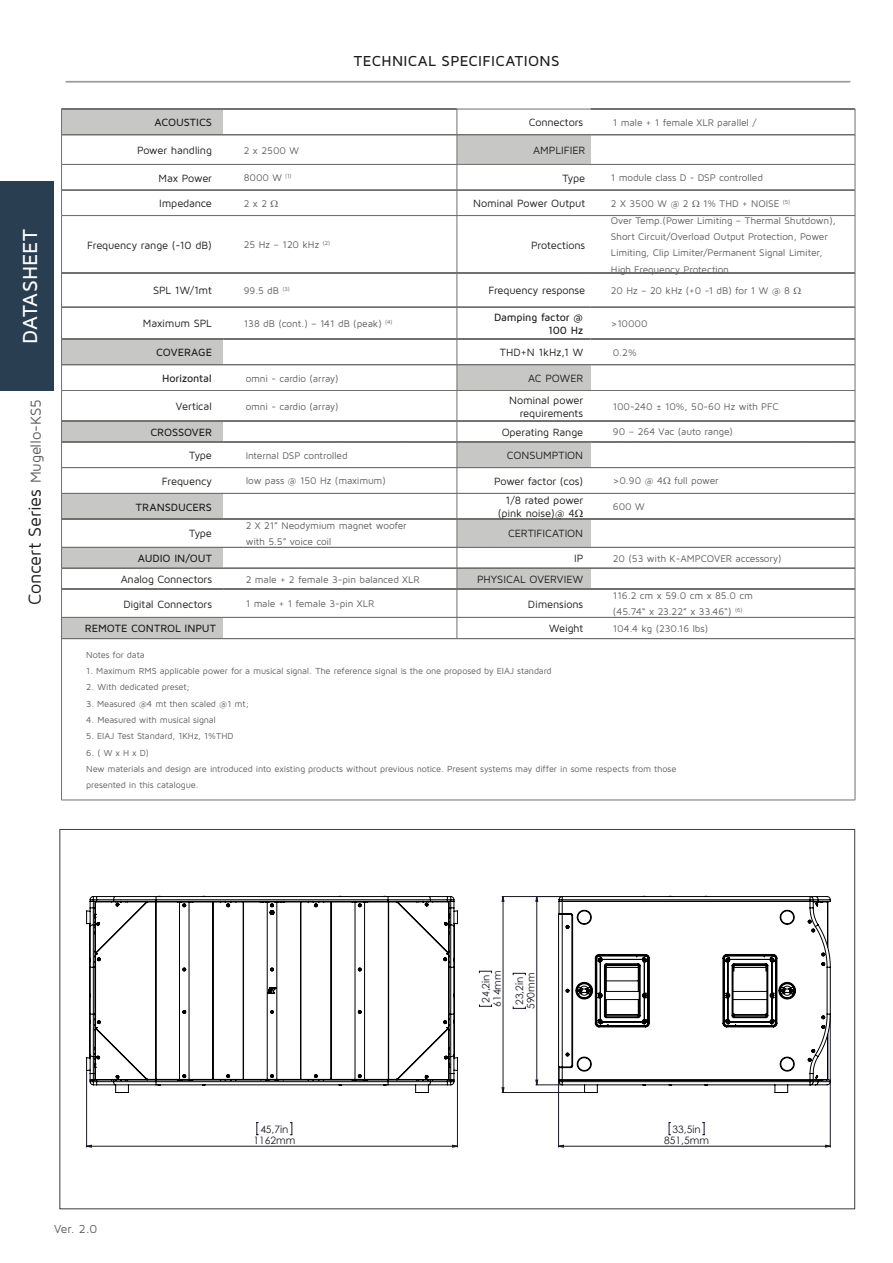
<style>
.page{position:relative;width:893px;height:1263px;background:#fff}
.page>*{position:absolute;margin:0;border:0;box-sizing:border-box;transform-origin:0 0}
.t1{font:500 21px "Maven Pro";letter-spacing:.005em;color:#fff}
.t2{font:18px "Maven Pro";letter-spacing:-.015em;color:#1d1d1b}
.t3{font:500 15px "Maven Pro";letter-spacing:.025em;color:#1d1d1b}
.t4{font:12px "Maven Pro";color:#5f5f5e}
.t5{font:10.95px/12.9px "Maven Pro";letter-spacing:-.015em;color:#1d1d1b;text-align:right}
.t6{font:500 10.95px/12.9px "Maven Pro";letter-spacing:-.005em;color:#1d1d1b;text-align:right}
.t7{font:10.2px/11.4px "Century Gothic";color:#191924;text-align:center}
.t8{font:10.05px/16.4px "Maven Pro";letter-spacing:-.015em;color:#5f5f5e}
.t9{font:9px/16.4px "Maven Pro";letter-spacing:-.015em;color:#5f5f5e}
.s1{font-size:15px;color:#5f5f5e}
</style>
<div class="page">
<div style="left:0;top:181px;width:54px;height:210px;background:#2a3e52"></div>
<svg style="left:257px;top:1122px;width:1px;height:13px"></svg>
<svg style="left:290px;top:1122px;width:3px;height:13px"></svg>
<hr style="left:86px;top:1071px;width:1px;height:76px;background:#191924">
<hr style="left:457px;top:1071px;width:1px;height:76px;background:#191924">
<svg style="left:669px;top:1122px;width:2px;height:13px"></svg>
<svg style="left:703px;top:1122px;width:2px;height:13px"></svg>
<hr style="left:558px;top:1068px;width:1px;height:79px;background:#191924">
<hr style="left:830px;top:1015px;width:1px;height:132px;background:#191924">
<svg style="left:479px;top:1005px;width:13px;height:2px"></svg>
<svg style="left:479px;top:971px;width:13px;height:2px"></svg>
<svg style="left:87px;top:1145px;width:743px;height:2px"></svg>
<svg style="left:502px;top:896px;width:56px;height:197px"></svg>
<svg style="left:86px;top:896px;width:372px;height:197px"></svg>
<svg style="left:558px;top:896px;width:272px;height:197px"></svg>
<svg style="left:65px;top:81px;width:786px;height:2px;background:#aeaeae"></svg>
<hr style="left:61px;top:216px;width:1px;height:57px;background:#70706f">
<hr style="left:61px;top:273px;width:1px;height:34px;background:#70706f">
<hr style="left:61px;top:307px;width:1px;height:32px;background:#70706f">
<hr style="left:61px;top:390px;width:1px;height:31px;background:#70706f">
<hr style="left:61px;top:639px;width:1px;height:161px;background:#70706f">
<hr style="left:61px;top:800px;width:162px;height:1px;background:#70706f">
<hr style="left:223px;top:800px;width:234px;height:1px;background:#70706f">
<hr style="left:457px;top:800px;width:133px;height:1px;background:#70706f">
<hr style="left:590px;top:800px;width:265px;height:1px;background:#70706f">
<hr style="left:855px;top:216px;width:1px;height:57px;background:#70706f">
<hr style="left:457px;top:273px;width:1px;height:34px;background:#70706f">
<hr style="left:855px;top:273px;width:1px;height:34px;background:#70706f">
<hr style="left:855px;top:307px;width:1px;height:32px;background:#70706f">
<hr style="left:855px;top:391px;width:1px;height:30px;background:#70706f">
<hr style="left:855px;top:639px;width:1px;height:161px;background:#70706f">
<hr style="left:457px;top:307px;width:1px;height:32px;background:#70706f">
<svg style="left:62px;top:307px;width:793px;height:1px"></svg>
<hr style="left:457px;top:216px;width:1px;height:57px;background:#70706f">
<svg style="left:62px;top:273px;width:793px;height:1px"></svg>
<hr style="left:457px;top:391px;width:1px;height:30px;background:#70706f">
<svg style="left:61px;top:339px;width:795px;height:52px"></svg>
<svg style="left:61px;top:109px;width:795px;height:107px"></svg>
<svg style="left:61px;top:421px;width:795px;height:218px"></svg>
<h1 class="t1" style="left:17px;top:344px;width:117px;rotate:-90deg">DATASHEET</h1>
<h2 class="t2" style="left:24px;top:605px;width:208px;rotate:-90deg">Concert Series <span class="s1">Mugello-KS5</span></h2>
<h3 class="t3" style="left:354px;top:52px;width:207px">TECHNICAL SPECIFICATIONS</h3>
<p class="t6" style="left:154px;top:116px;width:59px">ACOUSTICS</p>
<p class="t5" style="left:529px;top:116px;width:56px">Connectors</p>
<p class="t8" style="left:613px;top:114px;width:145px">1 male + 1 female XLR parallel /</p>
<p class="t5" style="left:137px;top:143px;width:76px">Power handling</p>
<p class="t8" style="left:244px;top:142px;width:57px">2 x 2500 W</p>
<p class="t5" style="left:533px;top:143px;width:53px">AMPLIFIER</p>
<p class="t5" style="left:158px;top:171px;width:55px">Max Power</p>
<p class="t8" style="left:244px;top:169px;width:49px">8000 W <sup>(1)</sup></p>
<p class="t5" style="left:562px;top:171px;width:24px">Type</p>
<p class="t8" style="left:611px;top:169px;width:153px">1 module class D - DSP controlled</p>
<p class="t5" style="left:159px;top:197px;width:54px">Impedance</p>
<p class="t8" style="left:244px;top:195px;width:25px">2 x 2</p>
<p class="t5" style="left:473px;top:197px;width:114px">Nominal Power Output</p>
<p class="t8" style="left:611px;top:195px;width:79px">2 X 3500 W @ 2</p>
<p class="t8" style="left:703px;top:195px;width:89px">1% THD + NOISE <sup>(5)</sup></p>
<p class="t5" style="left:87px;top:238px;width:126px">Frequency range (-10 dB)</p>
<p class="t8" style="left:244px;top:236px;width:88px">25 Hz – 120 kHz <sup>(2)</sup></p>
<p class="t5" style="left:531px;top:238px;width:56px">Protections</p>
<p class="t8" style="left:611px;top:212px;width:226px">Over Temp.(Power Limiting – Thermal Shutdown), Short Circuit/Overload Output Protection, Power Limiting, Clip Limiter/Permanent Signal Limiter, High Frequency Protection</p>
<p class="t5" style="left:153px;top:284px;width:60px">SPL 1W/1mt</p>
<p class="t8" style="left:244px;top:282px;width:48px">99.5 dB <sup>(3)</sup></p>
<p class="t5" style="left:488px;top:284px;width:98px">Frequency response</p>
<p class="t8" style="left:611px;top:282px;width:181px">20 Hz – 20 kHz (+0 -1 dB) for 1 W @ 8</p>
<p class="t5" style="left:143px;top:317px;width:71px">Maximum SPL</p>
<p class="t8" style="left:244px;top:315px;width:150px">138 dB (cont.) – 141 dB (peak) <sup>(4)</sup></p>
<p class="t6" style="left:494px;top:310px;width:91px">Damping factor @<br>100 Hz</p>
<p class="t8" style="left:611px;top:315px;width:38px">&gt;10000</p>
<p class="t6" style="left:156px;top:346px;width:57px">COVERAGE</p>
<p class="t5" style="left:500px;top:346px;width:85px">THD+N 1kHz,1 W</p>
<p class="t8" style="left:613px;top:344px;width:25px">0.2%</p>
<p class="t6" style="left:162px;top:371px;width:51px">Horizontal</p>
<p class="t8" style="left:246px;top:370px;width:94px">omni - cardio (array)</p>
<p class="t5" style="left:528px;top:371px;width:57px">AC POWER</p>
<p class="t5" style="left:176px;top:399px;width:38px">Vertical</p>
<p class="t8" style="left:246px;top:398px;width:94px">omni - cardio (array)</p>
<p class="t5" style="left:509px;top:393px;width:76px">Nominal power requirements</p>
<p class="t8" style="left:613px;top:398px;width:167px">100-240 ± 10%, 50-60 Hz with PFC</p>
<p class="t6" style="left:150px;top:425px;width:63px">CROSSOVER</p>
<p class="t5" style="left:502px;top:425px;width:83px">Operating Range</p>
<p class="t8" style="left:613px;top:423px;width:122px">90 – 264 Vac (auto range)</p>
<p class="t5" style="left:189px;top:448px;width:24px">Type</p>
<p class="t8" style="left:246px;top:447px;width:103px">Internal DSP controlled</p>
<p class="t5" style="left:507px;top:448px;width:78px">CONSUMPTION</p>
<p class="t5" style="left:162px;top:474px;width:52px">Frequency</p>
<p class="t8" style="left:246px;top:472px;width:142px">low pass @ 150 Hz (maximum)</p>
<p class="t5" style="left:494px;top:474px;width:91px">Power factor (cos)</p>
<p class="t8" style="left:613px;top:472px;width:107px">&gt;0.90 @ 4 full power</p>
<p class="t6" style="left:136px;top:500px;width:78px">TRANSDUCERS</p>
<p class="t5" style="left:498px;top:493px;width:87px;text-align:left;text-indent:8px">1/8 rated power (pink noise)@ 4</p>
<p class="t8" style="left:613px;top:498px;width:33px">600 W</p>
<p class="t5" style="left:189px;top:527px;width:24px">Type</p>
<p class="t8" style="left:246px;top:517px;width:162px">2 X 21” Neodymium magnet woofer with 5.5” voice coil</p>
<p class="t5" style="left:508px;top:527px;width:77px">CERTIFICATION</p>
<p class="t6" style="left:138px;top:551px;width:76px">AUDIO IN/OUT</p>
<p class="t5" style="left:574px;top:551px;width:11px">IP</p>
<p class="t8" style="left:613px;top:550px;width:170px">20 (53 with K-AMPCOVER accessory)</p>
<p class="t5" style="left:121px;top:572px;width:93px">Analog Connectors</p>
<p class="t8" style="left:246px;top:571px;width:175px">2 male + 2 female 3-pin balanced XLR</p>
<p class="t5" style="left:477px;top:572px;width:108px">PHYSICAL OVERVIEW</p>
<p class="t5" style="left:123px;top:597px;width:90px">Digital Connectors</p>
<p class="t8" style="left:246px;top:595px;width:130px">1 male + 1 female 3-pin XLR</p>
<p class="t5" style="left:528px;top:597px;width:57px">Dimensions</p>
<p class="t8" style="left:613px;top:587px;width:142px">116.2 cm x 59.0 cm x 85.0 cm (45.74“ x 23.22” x 33.46“) <sup>(6)</sup></p>
<p class="t6" style="left:85px;top:622px;width:133px">REMOTE CONTROL INPUT</p>
<p class="t5" style="left:549px;top:622px;width:35px">Weight</p>
<p class="t8" style="left:613px;top:620px;width:97px">104.4 kg (230.16 lbs)</p>
<p class="t9" style="left:86px;top:646px;width:60px">Notes for data</p>
<p class="t9" style="left:86px;top:662px;width:467px">1. Maximum RMS applicable power for a musical signal. The reference signal is the one proposed by EIAJ standard</p>
<p class="t9" style="left:86px;top:679px;width:106px">2. With dedicated preset;</p>
<p class="t9" style="left:86px;top:695px;width:165px">3. Measured @4 mt then scaled @1 mt;</p>
<p class="t9" style="left:86px;top:711px;width:131px">4. Measured with musical signal</p>
<p class="t9" style="left:86px;top:728px;width:149px">5. EIAJ Test Standard, 1KHz, 1%THD</p>
<p class="t9" style="left:86px;top:744px;width:592px">6. ( W x H x D)<br>New materials and design are introduced into existing products without previous notice. Present systems may differ in some respects from those presented in this catalogue.</p>
<p class="t4" style="left:54px;top:1222px;width:45px">Ver. 2.0</p>
<p class="t7" style="left:253px;top:1123px;width:43px">45,7in<br>1162mm</p>
<p class="t7" style="left:480px;top:1007px;width:38px;rotate:-90deg">24,2in<br>614mm</p>
<p class="t7" style="left:514px;top:1009px;width:38px;rotate:-90deg">23,2in<br>590mm</p>
<p class="t7" style="left:664px;top:1123px;width:46px">33,5in<br>851,5mm</p>
</div>
